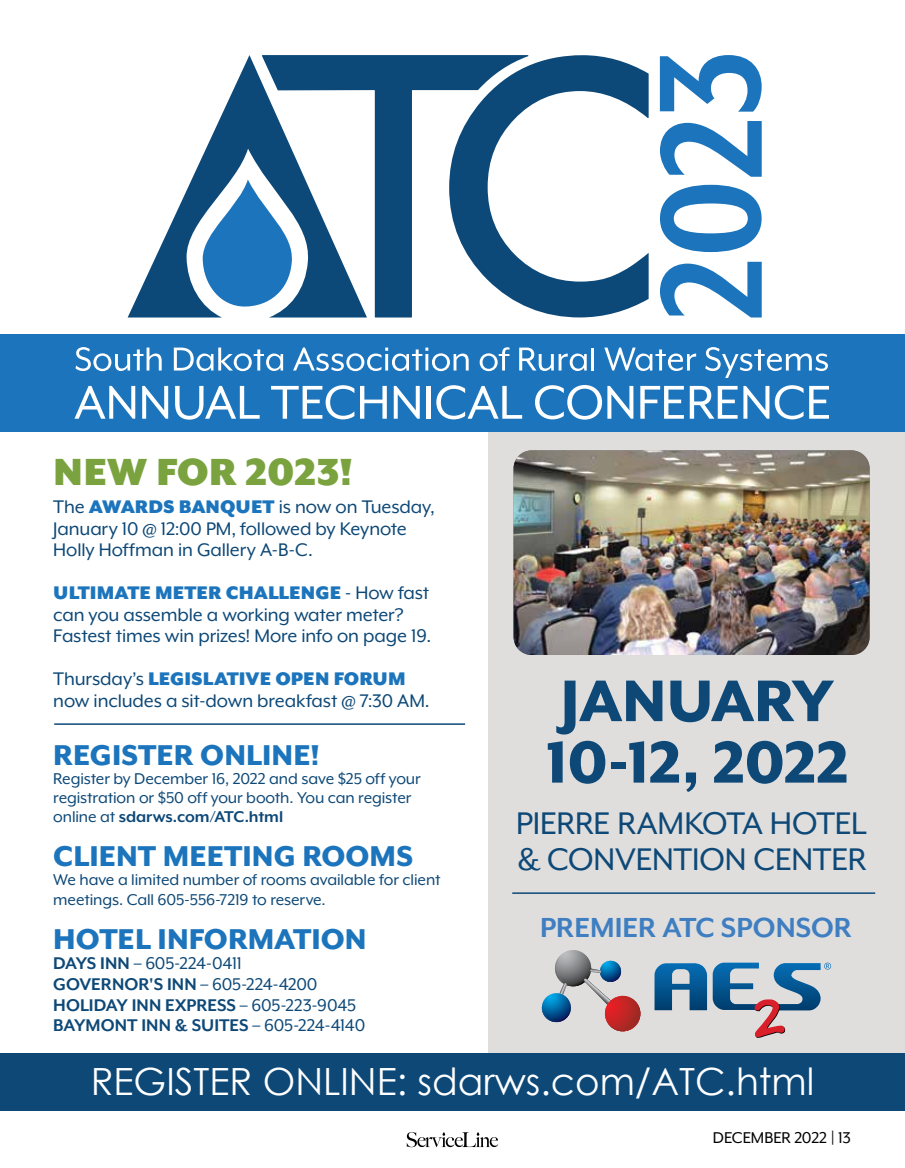
<style>
.page{position:relative;width:905px;height:1168px;background:#fff}
.page>*{position:absolute;margin:0;border:0;box-sizing:border-box;transform-origin:0 0}
.t1{font:800 67.5px/61.5px "Mr Eaves XL Mod OT";letter-spacing:-.01em;color:#0d4877}
.t2{font:900 43.5px "Mr Eaves XL Mod OT";letter-spacing:.005em;color:#7aa33f}
.t3{font:37.5px "Century Gothic";color:#fff}
.t4{font:36px/36px "Mr Eaves XL Mod OT";letter-spacing:-.005em;color:#0d4877}
.t5{font:800 33px "Mr Eaves XL Mod OT";color:#1c75bc}
.t6{font:700 31.8px "Mr Eaves XL Mod OT";color:#3e7ec1}
.t7{font:21px/21.5px "Mr Eaves XL Mod OT";letter-spacing:-.005em;color:#0d4877}
.t8{font:700 19.5px/20.5px "Mr Eaves XL Mod OT";color:#0d4877}
.t9{font:18px/19px "Mr Eaves XL Mod OT";letter-spacing:-.005em;color:#0d4877}
.t10{font:18px "Mr Eaves XL Mod OT";letter-spacing:-.015em;color:#000}
.s1{font-weight:900;color:#1c75bc}
.s2{font-weight:700}
.s3{font-weight:400}
</style>
<div class="page">
<svg style="left:407px;top:1132px;width:91px;height:15px"></svg>
<div style="left:488px;top:432px;width:416px;height:673px;background:#dfdedd"></div>
<div style="left:0;top:1054px;width:904px;height:57px;background:#0d4877"></div>
<img style="left:513px;top:450px;width:356px;height:205px">
<div style="left:0;top:335px;width:904px;height:97px;background:#1c75bc"></div>
<svg style="left:74px;top:386px;width:61px;height:33px"></svg>
<svg style="left:142px;top:386px;width:26px;height:33px"></svg>
<svg style="left:175px;top:386px;width:85px;height:34px"></svg>
<svg style="left:271px;top:385px;width:83px;height:34px"></svg>
<svg style="left:360px;top:386px;width:27px;height:33px"></svg>
<svg style="left:394px;top:386px;width:26px;height:33px"></svg>
<div style="left:426px;top:386px;width:5px;height:33px;background:#fff"></div>
<svg style="left:436px;top:385px;width:86px;height:34px"></svg>
<svg style="left:535px;top:385px;width:98px;height:35px"></svg>
<svg style="left:640px;top:386px;width:97px;height:33px"></svg>
<svg style="left:743px;top:385px;width:60px;height:34px"></svg>
<svg style="left:809px;top:386px;width:20px;height:33px"></svg>
<svg style="left:75px;top:347px;width:87px;height:24px"></svg>
<svg style="left:174px;top:348px;width:109px;height:23px"></svg>
<svg style="left:293px;top:348px;width:175px;height:23px"></svg>
<svg style="left:479px;top:347px;width:30px;height:24px"></svg>
<svg style="left:519px;top:348px;width:67px;height:23px"></svg>
<hr style="left:591px;top:348px;width:3px;height:22px;background:#fff">
<svg style="left:604px;top:348px;width:92px;height:23px"></svg>
<svg style="left:705px;top:347px;width:123px;height:31px"></svg>
<svg style="left:128px;top:55px;width:134px;height:262px"></svg>
<svg style="left:262px;top:55px;width:187px;height:262px"></svg>
<svg style="left:449px;top:55px;width:199px;height:262px"></svg>
<svg style="left:202px;top:179px;width:92px;height:128px"></svg>
<svg style="left:660px;top:262px;width:101px;height:55px"></svg>
<svg style="left:660px;top:185px;width:101px;height:67px"></svg>
<svg style="left:660px;top:121px;width:101px;height:56px"></svg>
<svg style="left:660px;top:55px;width:101px;height:57px"></svg>
<svg style="left:654px;top:962px;width:177px;height:76px"></svg>
<svg style="left:541px;top:950px;width:100px;height:82px"></svg>
<hr style="left:512px;top:892px;width:363px;height:2px;background:#0d4877">
<hr style="left:54px;top:723px;width:411px;height:2px;background:#0d4877">
<h2 class="t2" style="left:53px;top:450px;width:301px">NEW FOR 2023!</h2>
<p class="t7" style="left:53px;top:496px;width:383px">The <span class="s1">AWARDS BANQUET</span> is now on Tuesday,<br>January 10 @ 12:00 PM, followed by Keynote<br>Holly Hoffman in Gallery A-B-C.</p>
<p class="t7" style="left:53px;top:582px;width:379px"><span class="s1">ULTIMATE METER CHALLENGE</span> - How fast can you assemble a working water meter?<br>Fastest times win prizes! More info on page 19.</p>
<p class="t7" style="left:53px;top:668px;width:378px">Thursday’s <span class="s1">LEGISLATIVE OPEN FORUM </span>now includes a sit-down breakfast @ 7:30 AM.</p>
<h3 class="t5" style="left:53px;top:736px;width:268px">REGISTER ONLINE!</h3>
<p class="t9" style="left:53px;top:769px;width:369px">Register by December 16, 2022 and save $25 off your registration or $50 off your booth. You can register online at <span class="s2">sdarws.com/ATC.html</span></p>
<h3 class="t5" style="left:53px;top:838px;width:361px">CLIENT MEETING ROOMS</h3>
<p class="t9" style="left:53px;top:870px;width:389px">We have a limited number of rooms available for client meetings. Call 605-556-7219 to reserve.</p>
<h3 class="t5" style="left:53px;top:920px;width:315px">HOTEL INFORMATION</h3>
<p class="t8" style="left:53px;top:953px;width:314px">DAYS INN <span class="s3">– 605-224-0411<br></span>GOVERNOR'S INN <span class="s3">– 605-224-4200<br></span>HOLIDAY INN EXPRESS <span class="s3">– 605-223-9045<br></span>BAYMONT INN &amp; SUITES <span class="s3">– 605-224-4140</span></p>
<h1 class="t1" style="left:545px;top:669px;width:304px">JANUARY<br>10-12, 2022</h1>
<h3 class="t4" style="left:516px;top:805px;width:352px">PIERRE RAMKOTA HOTEL &amp; CONVENTION CENTER</h3>
<h3 class="t6" style="left:540px;top:910px;width:313px">PREMIER ATC SPONSOR</h3>
<h3 class="t3" style="left:91px;top:1055px;width:725px">REGISTER ONLINE: sdarws.com/ATC.html</h3>
<p class="t10" style="left:712px;top:1127px;width:140px">DECEMBER 2022 | 13</p>
</div>
